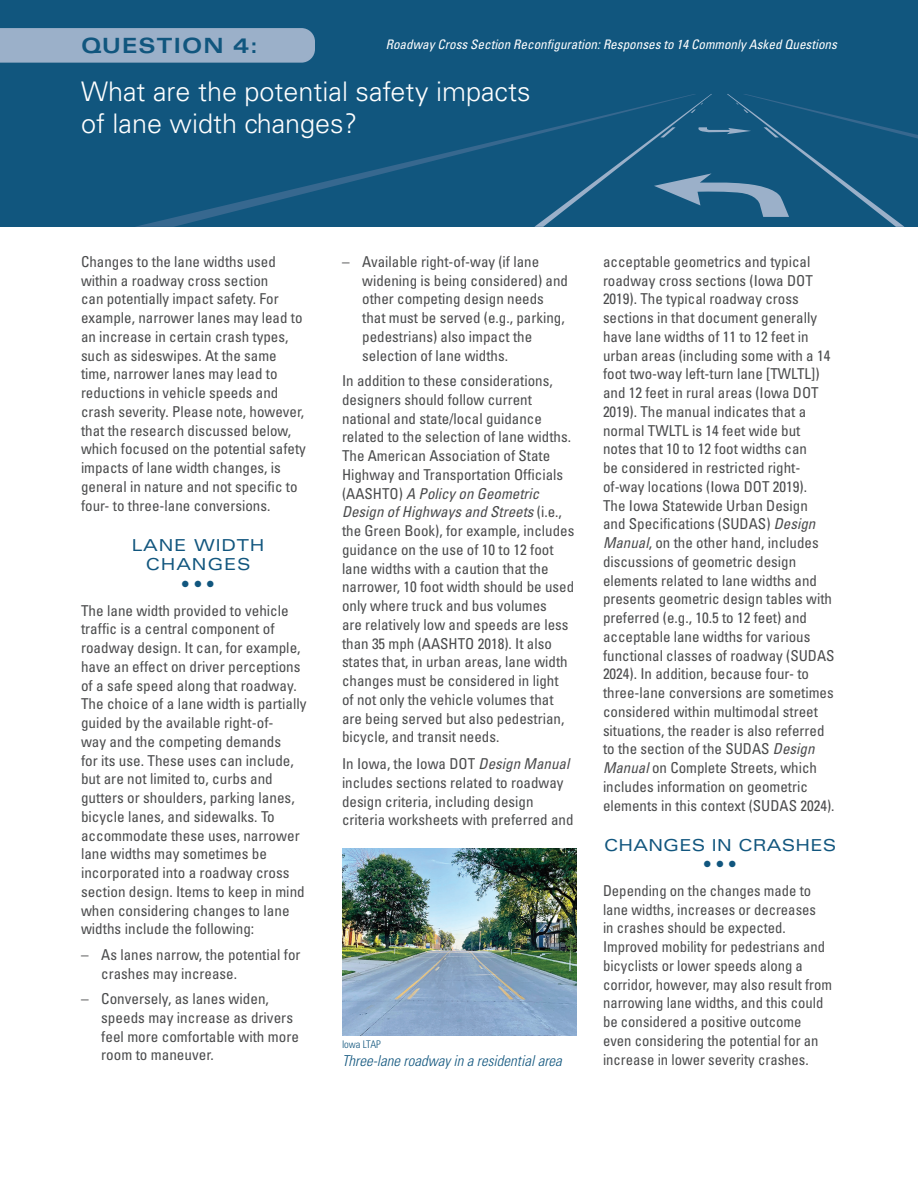
<style>
.page{position:relative;width:918px;height:1188px;background:#fff}
.page>*{position:absolute;margin:0;border:0;box-sizing:border-box;transform-origin:0 0}
.t1{font:300 27px/32.4px "Univers LT Std";color:#fff}
.Question__word{font:700 expanded 21px "Univers LT Std";letter-spacing:.05em;color:#11567e}
.t2{font:expanded 16.5px/19.8px "Univers LT Std";letter-spacing:.035em;color:#11567e;text-align:center}
.t3{font:expanded 16.5px "Univers LT Std";letter-spacing:.015em;color:#11567e}
.Body_Text{font:condensed 15px/18.8px "Univers LT Std";color:#4b4c4d}
.Figure_Caption{font:italic 300 condensed 15px "Univers LT Std";color:#11567e}
.t4{font:italic condensed 13.2px "Univers LT Std";color:#fff}
.Source{font:300 condensed 10.5px "Univers LT Std";color:#11567e}
.s1{font-style:italic}
</style>
<div class="page">
<div style="left:0;top:0;width:918px;height:227px;background:#11567e"></div>
<svg style="left:697px;top:94px;width:221px;height:133px"></svg>
<svg style="left:136px;top:94px;width:561px;height:133px"></svg>
<div style="left:0;top:28px;width:315px;height:35px;background:#9bb0c9"></div>
<img style="left:342px;top:849px;width:234px;height:187px">
<h1 class="Question__word" style="left:81px;top:33px;width:178px">QUESTION 4:</h1>
<p class="t4" style="left:386px;top:36px;width:453px">Roadway Cross Section Reconfiguration: Responses to 14 Commonly Asked Questions</p>
<h1 class="t1" style="left:81px;top:75px;width:451px">What are the potential safety impacts of lane width changes?</h1>
<p class="Body_Text" style="left:81px;top:252px;width:226px">Changes to the lane widths used within a roadway cross section<br>can potentially impact safety. For example, narrower lanes may lead to an increase in certain crash types, such as sideswipes. At the same time, narrower lanes may lead to reductions in vehicle speeds and crash severity. Please note, however, that the research discussed below, which focused on the potential safety impacts of lane width changes, is general in nature and not specific to four- to three-lane conversions.</p>
<h2 class="t2" style="left:131px;top:535px;width:135px">LANE WIDTH<br>CHANGES</h2>
<p class="Body_Text" style="left:81px;top:601px;width:227px">The lane width provided to vehicle traffic is a central component of roadway design. It can, for example, have an effect on driver perceptions of a safe speed along that roadway.<br>The choice of a lane width is partially guided by the available right-of-<br>way and the competing demands<br>for its use. These uses can include, but are not limited to, curbs and gutters or shoulders, parking lanes, bicycle lanes, and sidewalks. To accommodate these uses, narrower lane widths may sometimes be incorporated into a roadway cross section design. Items to keep in mind when considering changes to lane widths include the following:</p>
<p class="Body_Text" style="left:101px;top:945px;width:201px;text-indent:-20px">– As lanes narrow, the potential for crashes may increase.</p>
<p class="Body_Text" style="left:101px;top:989px;width:199px;text-indent:-20px">– Conversely, as lanes widen, speeds may increase as drivers feel more comfortable with more room to maneuver.</p>
<p class="Body_Text" style="left:362px;top:252px;width:207px;text-indent:-20px">– Available right-of-way (if lane widening is being considered) and other competing design needs that must be served (e.g., parking, pedestrians) also impact the selection of lane widths.</p>
<p class="Body_Text" style="left:342px;top:371px;width:234px">In addition to these considerations, designers should follow current national and state/local guidance related to the selection of lane widths.<br>The American Association of State Highway and Transportation Officials (AASHTO) <span class="s1">A Policy on Geometric Design of Highways and Streets</span> (i.e., the Green Book), for example, includes guidance on the use of 10 to 12 foot lane widths with a caution that the narrower, 10 foot width should be used only where truck and bus volumes<br>are relatively low and speeds are less than 35 mph (AASHTO 2018). It also states that, in urban areas, lane width changes must be considered in light<br>of not only the vehicle volumes that are being served but also pedestrian, bicycle, and transit needs.</p>
<p class="Body_Text" style="left:342px;top:754px;width:233px">In Iowa, the Iowa DOT <span class="s1">Design Manual </span>includes sections related to roadway design criteria, including design criteria worksheets with preferred and</p>
<p class="Source" style="left:342px;top:1038px;width:40px">Iowa LTAP</p>
<p class="Figure_Caption" style="left:342px;top:1051px;width:221px">Three-lane roadway in a residential area</p>
<p class="Body_Text" style="left:603px;top:252px;width:233px">acceptable geometrics and typical roadway cross sections (Iowa DOT 2019). The typical roadway cross sections in that document generally have lane widths of 11 to 12 feet in urban areas (including some with a 14 foot two-way left-turn lane [TWLTL]) and 12 feet in rural areas (Iowa DOT 2019). The manual indicates that a normal TWLTL is 14 feet wide but notes that 10 to 12 foot widths can<br>be considered in restricted right&shy;of-way locations (Iowa DOT 2019).<br>The Iowa Statewide Urban Design<br>and Specifications (SUDAS) <span class="s1">Design Manual</span>, on the other hand, includes discussions of geometric design elements related to lane widths and presents geometric design tables with preferred (e.g., 10.5 to 12 feet) and acceptable lane widths for various functional classes of roadway (SUDAS 2024). In addition, because four- to three-lane conversions are sometimes considered within multimodal street situations, the reader is also referred to the section of the SUDAS <span class="s1">Design Manual</span> on Complete Streets, which includes information on geometric elements in this context (SUDAS 2024).</p>
<h2 class="t3" style="left:604px;top:835px;width:234px">CHANGES IN CRASHES</h2>
<p class="Body_Text" style="left:603px;top:881px;width:230px">Depending on the changes made to lane widths, increases or decreases<br>in crashes should be expected.<br>Improved mobility for pedestrians and bicyclists or lower speeds along a corridor, however, may also result from narrowing lane widths, and this could be considered a positive outcome even considering the potential for an increase in lower severity crashes.</p>
</div>
